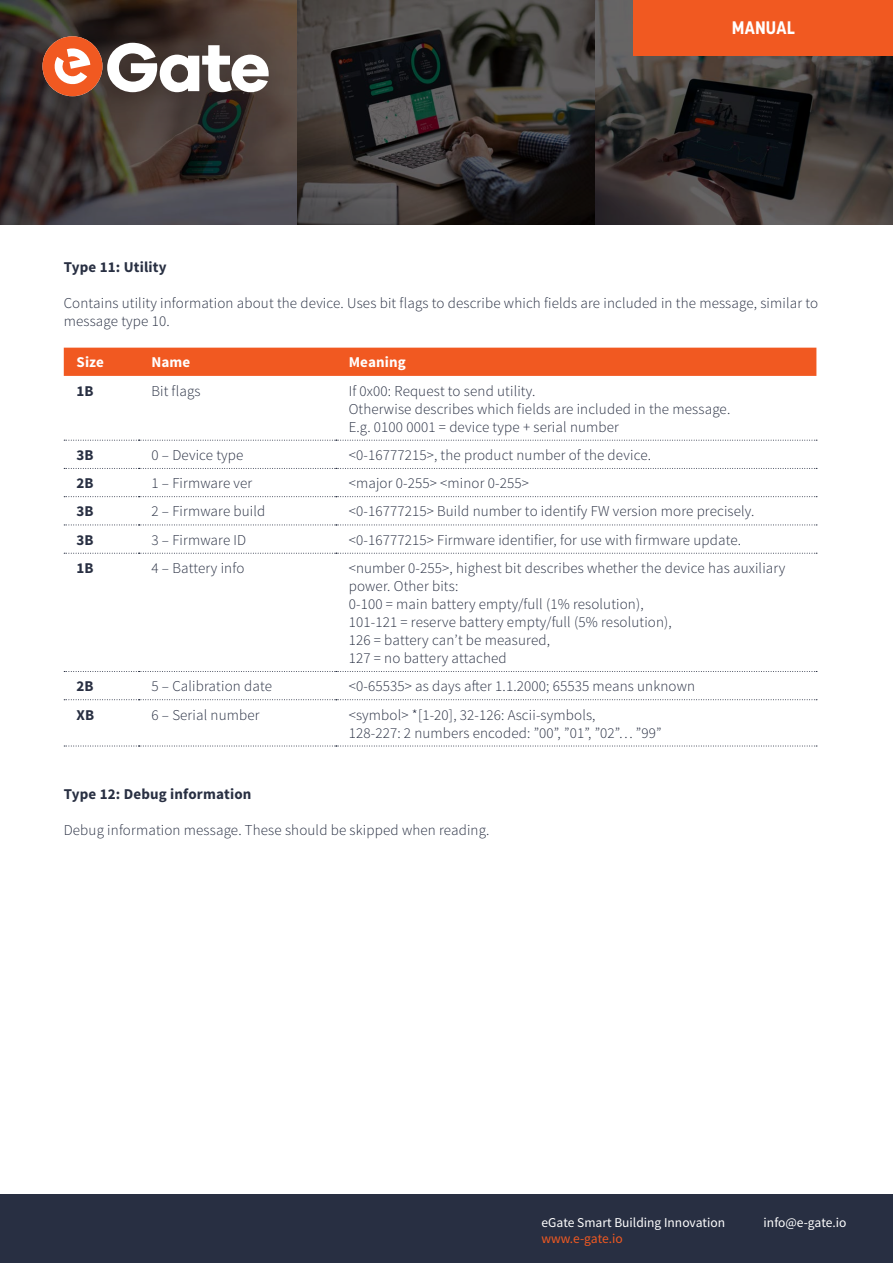
<style>
.page{position:relative;width:893px;height:1263px;background:#fff}
.page>*{position:absolute;margin:0;border:0;box-sizing:border-box;transform-origin:0 0}
.t1{font:700 18px "Korolev";letter-spacing:.01em;color:#fff}
.t2{font:300 15px/18px "Source Sans Pro";letter-spacing:.01em;color:#282f42}
.t3{font:700 15px "Source Sans Pro";letter-spacing:.01em;color:#282f42}
.t4{font:700 15px "Source Sans Pro";letter-spacing:.01em;color:#fff}
.t5{font:13.5px "Source Sans Pro";color:#fff}
.t6{font:13.5px "Source Sans Pro";color:#f15921}
</style>
<div class="page">
<svg style="left:0;top:0;width:893px;height:225px;background:#383534"></svg>
<svg style="left:0;top:0;width:336px;height:166px;background:#3f3530"></svg>
<svg style="left:43px;top:36px;width:226px;height:60px"></svg>
<div style="left:634px;top:0;width:259px;height:55px;background:#f15921"></div>
<div style="left:0;top:1195px;width:893px;height:68px;background:#282f42"></div>
<div style="left:64px;top:348px;width:752px;height:28px;background:#f15921"></div>
<svg style="left:64px;top:440px;width:753px;height:1px"></svg>
<svg style="left:64px;top:468px;width:753px;height:1px"></svg>
<svg style="left:64px;top:496px;width:753px;height:1px"></svg>
<svg style="left:64px;top:525px;width:753px;height:1px"></svg>
<svg style="left:64px;top:553px;width:753px;height:1px"></svg>
<svg style="left:64px;top:671px;width:753px;height:1px"></svg>
<svg style="left:64px;top:699px;width:753px;height:1px"></svg>
<svg style="left:64px;top:746px;width:753px;height:1px"></svg>
<p class="t1" style="left:732px;top:17px;width:64px">MANUAL</p>
<p class="t3" style="left:64px;top:258px;width:104px">Type 11: Utility</p>
<p class="t2" style="left:64px;top:294px;width:756px">Contains utility information about the device. Uses bit flags to describe which fields are included in the message, similar to message type 10.</p>
<p class="t4" style="left:77px;top:353px;width:29px">Size</p>
<p class="t4" style="left:151px;top:353px;width:41px">Name</p>
<p class="t4" style="left:349px;top:353px;width:59px">Meaning</p>
<p class="t3" style="left:77px;top:381px;width:19px">1B</p>
<p class="t2" style="left:151px;top:382px;width:51px">Bit flags</p>
<p class="t2" style="left:349px;top:382px;width:383px">If 0x00: Request to send utility.<br>Otherwise describes which fields are included in the message.<br>E.g. 0100 0001 = device type + serial number</p>
<p class="t3" style="left:77px;top:445px;width:19px">3B</p>
<p class="t2" style="left:151px;top:446px;width:94px">0 – Device type</p>
<p class="t2" style="left:349px;top:446px;width:304px">&lt;0-16777215&gt;, the product number of the device.</p>
<p class="t3" style="left:77px;top:474px;width:19px">2B</p>
<p class="t2" style="left:151px;top:474px;width:102px">1 – Firmware ver</p>
<p class="t2" style="left:349px;top:474px;width:182px">&lt;major 0-255&gt; &lt;minor 0-255&gt;</p>
<p class="t3" style="left:77px;top:502px;width:19px">3B</p>
<p class="t2" style="left:151px;top:503px;width:116px">2 – Firmware build</p>
<p class="t2" style="left:349px;top:503px;width:407px">&lt;0-16777215&gt; Build number to identify FW version more precisely.</p>
<p class="t3" style="left:77px;top:530px;width:19px">3B</p>
<p class="t2" style="left:151px;top:531px;width:96px">3 – Firmware ID</p>
<p class="t2" style="left:349px;top:531px;width:394px">&lt;0-16777215&gt; Firmware identifier, for use with firmware update.</p>
<p class="t3" style="left:77px;top:558px;width:19px">1B</p>
<p class="t2" style="left:151px;top:559px;width:95px">4 – Battery info</p>
<p class="t2" style="left:349px;top:559px;width:438px">&lt;number 0-255&gt;, highest bit describes whether the device has auxiliary power. Other bits:<br>0-100 = main battery empty/full (1% resolution),<br>101-121 = reserve battery empty/full (5% resolution),<br>126 = battery can’t be measured,<br>127 = no battery attached</p>
<p class="t3" style="left:77px;top:677px;width:19px">2B</p>
<p class="t2" style="left:151px;top:677px;width:122px">5 – Calibration date</p>
<p class="t2" style="left:349px;top:677px;width:348px">&lt;0-65535&gt; as days after 1.1.2000; 65535 means unknown</p>
<p class="t3" style="left:77px;top:705px;width:19px">XB</p>
<p class="t2" style="left:151px;top:706px;width:110px">6 – Serial number</p>
<p class="t2" style="left:349px;top:706px;width:314px">&lt;symbol&gt; *[1-20], 32-126: Ascii-symbols,<br>128-227: 2 numbers encoded: ”00”, ”01”, ”02”… ”99”</p>
<p class="t3" style="left:64px;top:784px;width:189px">Type 12: Debug information</p>
<p class="t2" style="left:64px;top:821px;width:427px">Debug information message. These should be skipped when reading.</p>
<p class="t5" style="left:541px;top:1214px;width:185px">eGate Smart Building Innovation</p>
<p class="t6" style="left:541px;top:1230px;width:83px">www.e-gate.io</p>
<p class="t5" style="left:764px;top:1214px;width:84px">info@e-gate.io</p>
</div>
